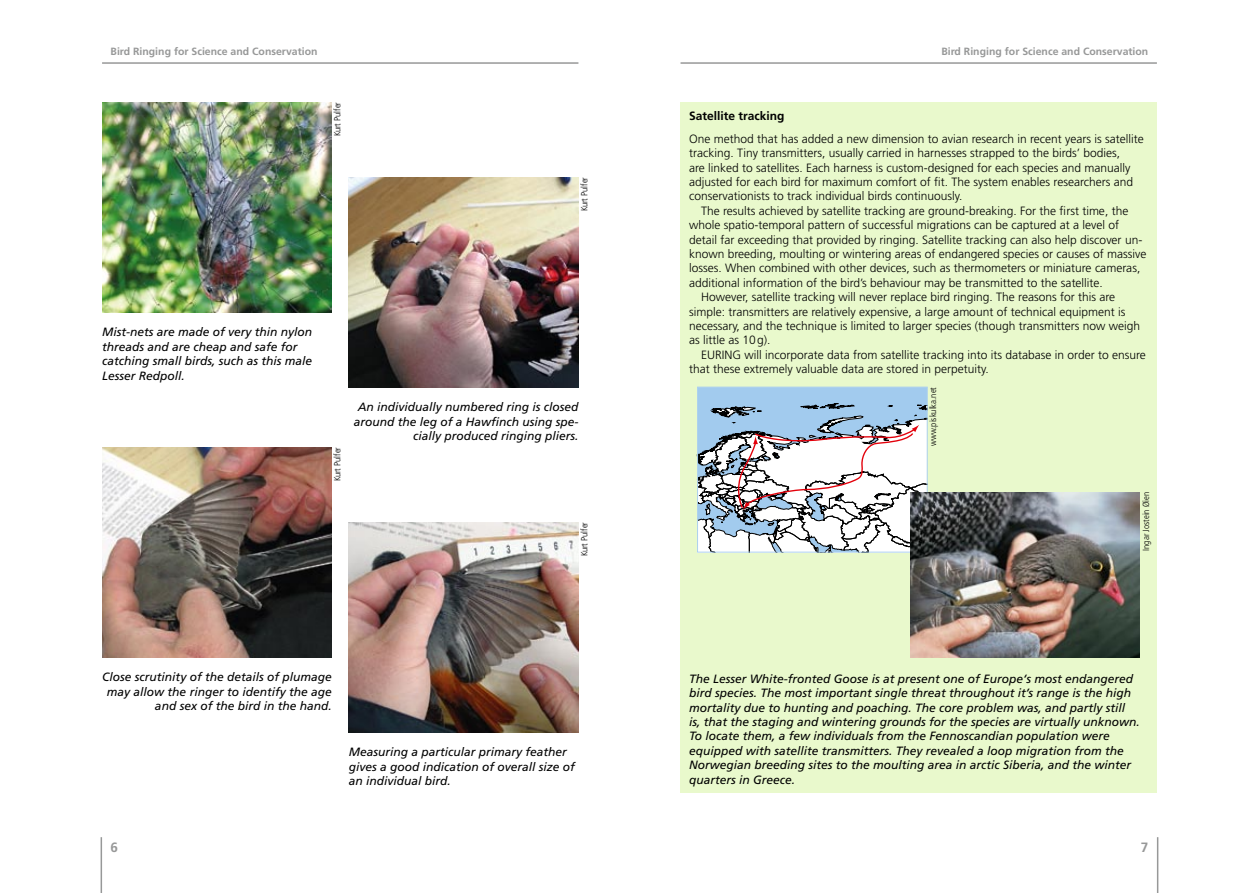
<style>
.page{position:relative;width:1259px;height:893px;background:#fff}
.page>*{position:absolute;margin:0;border:0;box-sizing:border-box;transform-origin:0 0}
.t1{font:700 13.5px "Frutiger";color:#979898}
.t2{font:300 12px/14.4px "Frutiger";color:#000}
.t3{font:italic 12px/14.4px "Frutiger";color:#000}
.t4{font:700 12px "Frutiger";color:#000}
.t5{font:700 10.5px "Frutiger";color:#979898}
.t6{font:300 condensed 9px "Frutiger";color:#000}
</style>
<div class="page">
<div style="left:680px;top:102px;width:477px;height:690px;background:#e9f9cc"></div>
<img style="left:102px;top:102px;width:230px;height:210px">
<img style="left:102px;top:447px;width:230px;height:210px">
<img style="left:349px;top:522px;width:229px;height:210px">
<img style="left:349px;top:177px;width:229px;height:210px">
<svg style="left:696px;top:389px;width:229px;height:161px;background:#bbc4d0"></svg>
<div style="left:697px;top:387px;width:230px;height:165px;border:1px solid #acd0ed"></div>
<img style="left:910px;top:492px;width:230px;height:165px">
<hr style="left:101px;top:837px;width:1px;height:56px;background:#979898">
<hr style="left:102px;top:62px;width:476px;height:2px;background:#979898">
<hr style="left:1157px;top:837px;width:1px;height:56px;background:#979898">
<hr style="left:680px;top:62px;width:477px;height:2px;background:#979898">
<p class="t5" style="left:111px;top:45px;width:208px">Bird Ringing for Science and Conservation</p>
<p class="t6" style="left:332px;top:136px;width:36px;rotate:-90deg">Kurt Pulfer</p>
<p class="t6" style="left:579px;top:211px;width:36px;rotate:-90deg">Kurt Pulfer</p>
<p class="t3" style="left:102px;top:325px;width:212px">Mist-nets are made of very thin nylon threads and are cheap and safe for catching small birds, such as this male<br>Lesser Redpoll.</p>
<p class="t6" style="left:332px;top:481px;width:36px;rotate:-90deg">Kurt Pulfer</p>
<p class="t3" style="left:354px;top:400px;width:226px;text-align:right">An individually numbered ring is closed around the leg of a Hawfinch using spe&shy;cially produced ringing pliers.</p>
<p class="t6" style="left:579px;top:556px;width:36px;rotate:-90deg">Kurt Pulfer</p>
<p class="t3" style="left:102px;top:670px;width:231px;text-align:right">Close scrutinity of the details of plumage may allow the ringer to identify the age and sex of the bird in the hand.</p>
<p class="t3" style="left:349px;top:745px;width:228px">Measuring a particular primary feather gives a good indication of overall size of an individual bird.</p>
<p class="t1" style="left:111px;top:839px;width:9px">6</p>
<p class="t5" style="left:941px;top:45px;width:208px">Bird Ringing for Science and Conservation</p>
<p class="t4" style="left:689px;top:109px;width:97px">Satellite tracking</p>
<p class="t2" style="left:689px;top:131px;width:456px">One method that has added a new dimension to avian research in recent years is satellite tracking. Tiny transmitters, usually carried in harnesses strapped to the birds’ bodies,<br>are linked to satellites. Each harness is custom-designed for each species and manually adjusted for each bird for maximum comfort of fit. The system enables researchers and conservationists to track individual birds continuously.</p>
<p class="t2" style="left:701px;top:203px;width:429px">The results achieved by satellite tracking are ground-breaking. For the first time, the</p>
<p class="t2" style="left:689px;top:218px;width:432px">whole spatio-temporal pattern of successful migrations can be captured at a level of</p>
<p class="t2" style="left:689px;top:232px;width:455px">detail far exceeding that provided by ringing. Satellite tracking can also help discover un-</p>
<p class="t2" style="left:689px;top:247px;width:459px">known breeding, moulting or wintering areas of endangered species or causes of massive</p>
<p class="t2" style="left:689px;top:261px;width:453px">losses. When combined with other devices, such as thermometers or miniature cameras,</p>
<p class="t2" style="left:689px;top:275px;width:415px">additional information of the bird’s behaviour may be transmitted to the satellite.</p>
<p class="t2" style="left:701px;top:290px;width:416px">However, satellite tracking will never replace bird ringing. The reasons for this are</p>
<p class="t2" style="left:689px;top:304px;width:438px">simple: transmitters are relatively expensive, a large amount of technical equipment is</p>
<p class="t2" style="left:689px;top:319px;width:452px">necessary, and the technique is limited to larger species (though transmitters now weigh</p>
<p class="t2" style="left:689px;top:333px;width:83px">as little as 10g).</p>
<p class="t2" style="left:701px;top:347px;width:446px">EURING will incorporate data from satellite tracking into its database in order to ensure</p>
<p class="t2" style="left:689px;top:362px;width:301px">that these extremely valuable data are stored in perpetuity.</p>
<p class="t6" style="left:928px;top:446px;width:60px;rotate:-90deg">www.piskulka.net</p>
<p class="t6" style="left:1141px;top:551px;width:60px;rotate:-90deg">Ingar Jostein Øien</p>
<p class="t3" style="left:689px;top:671px;width:452px">The Lesser White-fronted Goose is at present one of Europe‘s most endangered bird species. The most important single threat throughout it’s range is the high mortality due to hunting and poaching. The core problem was, and partly still<br>is, that the staging and wintering grounds for the species are virtually unknown.<br>To locate them, a few individuals from the Fennoscandian population were equipped with satellite transmitters. They revealed a loop migration from the Norwegian breeding sites to the moulting area in arctic Siberia, and the winter quarters in Greece.</p>
<p class="t1" style="left:1141px;top:839px;width:9px">7</p>
</div>
